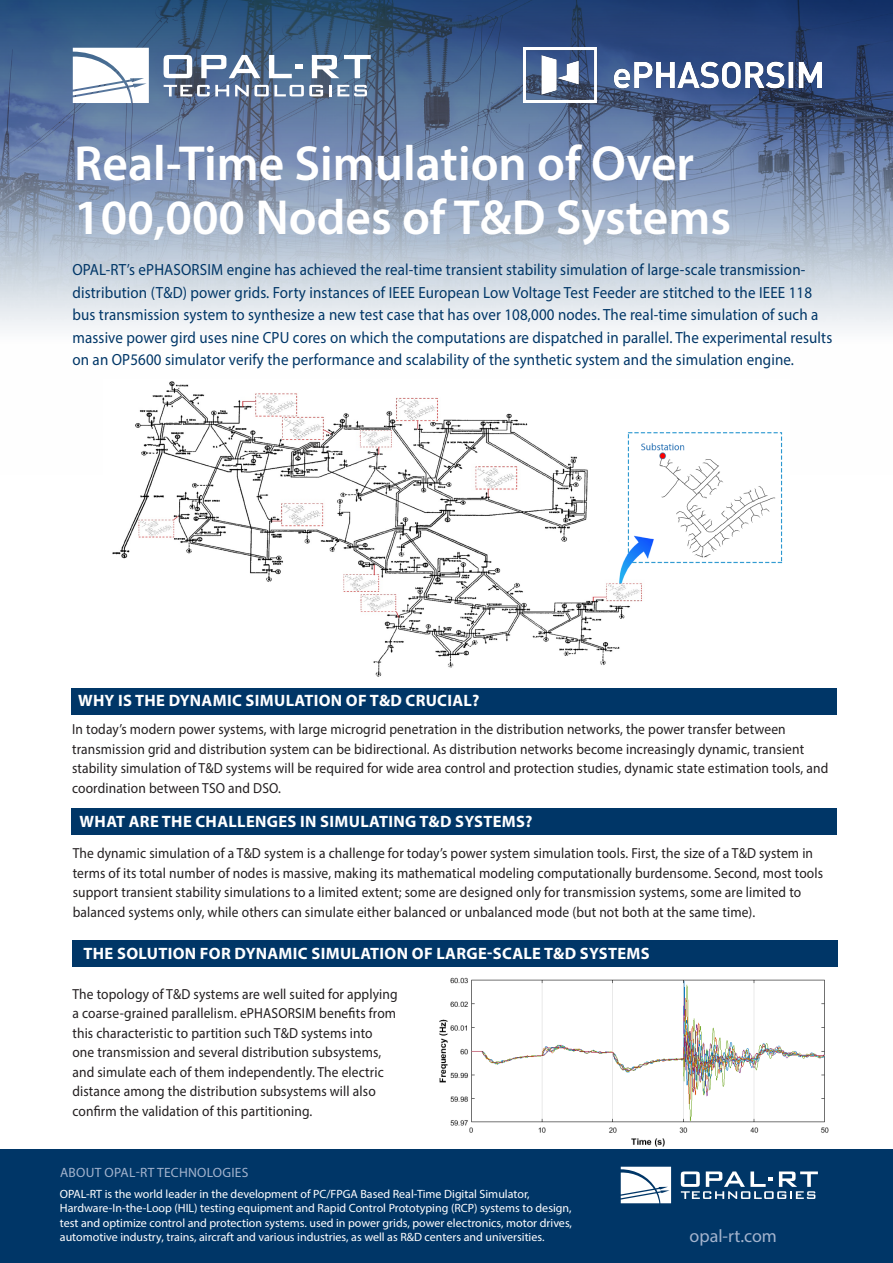
<style>
.page{position:relative;width:893px;height:1263px;background:#fff}
.page>*{position:absolute;margin:0;border:0;box-sizing:border-box;transform-origin:0 0}
.t1{font:600 49.5px/54px "Myriad Pro";color:#fff}
.t2{font:18px "Myriad Pro";color:#a3b3cd}
.t3{font:700 16.5px "Myriad Pro";letter-spacing:.02em;color:#fff}
.t4{font:16.2px/22.5px "Myriad Pro";letter-spacing:.01em;color:#003667;scale:.93 1}
.t5{font:14.55px/19.5px "Myriad Pro";letter-spacing:.01em;color:#231f20;scale:.93 1}
.t6{font:13.5px "Myriad Pro";letter-spacing:.02em;color:#a3b3cd}
.t7{font:12px/14.4px "Myriad Pro";color:#fff}
</style>
<div class="page">
<img style="left:412px;top:966px;width:426px;height:180px">
<div style="left:72px;top:940px;width:766px;height:26px;background:#003667"></div>
<div style="left:71px;top:809px;width:765px;height:26px;background:#003667"></div>
<svg style="left:0;top:0;width:893px;height:330px;background:#8496b2"></svg>
<svg style="left:73px;top:48px;width:76px;height:55px"></svg>
<svg style="left:164px;top:55px;width:28px;height:23px"></svg>
<svg style="left:201px;top:55px;width:59px;height:23px"></svg>
<svg style="left:269px;top:55px;width:34px;height:23px"></svg>
<svg style="left:312px;top:55px;width:59px;height:23px"></svg>
<svg style="left:164px;top:85px;width:65px;height:11px"></svg>
<svg style="left:235px;top:85px;width:88px;height:11px"></svg>
<svg style="left:329px;top:85px;width:2px;height:11px"></svg>
<svg style="left:337px;top:85px;width:30px;height:11px"></svg>
<div style="left:72px;top:688px;width:765px;height:26px;background:#003667"></div>
<div style="left:0;top:1150px;width:893px;height:113px;background:#003667"></div>
<img style="left:523px;top:48px;width:298px;height:54px">
<svg style="left:621px;top:1167px;width:50px;height:36px;background:#dce3ea"></svg>
<svg style="left:681px;top:1171px;width:137px;height:28px"></svg>
<img style="left:112px;top:381px;width:671px;height:296px">
<p class="t1" style="left:74px;top:135px;width:658px">Real-Time Simulation of Over<br>100,000 Nodes of T&amp;D Systems</p>
<p class="t4" style="left:72px;top:258px;width:818px">OPAL-RT’s ePHASORSIM engine has achieved the real-time transient stability simulation of large-scale transmission&shy;distribution (T&amp;D) power grids. Forty instances of IEEE European Low Voltage Test Feeder are stitched to the IEEE 118 bus transmission system to synthesize a new test case that has over 108,000 nodes. The real-time simulation of such a massive power gird uses nine CPU cores on which the computations are dispatched in parallel. The experimental results on an OP5600 simulator verify the performance and scalability of the synthetic system and the simulation engine.</p>
<p class="t3" style="left:78px;top:690px;width:403px">WHY IS THE DYNAMIC SIMULATION OF T&amp;D CRUCIAL?</p>
<p class="t5" style="left:72px;top:719px;width:815px">In today’s modern power systems, with large microgrid penetration in the distribution networks, the power transfer between transmission grid and distribution system can be bidirectional. As distribution networks become increasingly dynamic, transient stability simulation of T&amp;D systems will be required for wide area control and protection studies, dynamic state estimation tools, and coordination between TSO and DSO.</p>
<p class="t3" style="left:80px;top:810px;width:454px">WHAT ARE THE CHALLENGES IN SIMULATING T&amp;D SYSTEMS?</p>
<p class="t5" style="left:73px;top:843px;width:808px">The dynamic simulation of a T&amp;D system is a challenge for today’s power system simulation tools. First, the size of a T&amp;D system in terms of its total number of nodes is massive, making its mathematical modeling computationally burdensome. Second, most tools support transient stability simulations to a limited extent; some are designed only for transmission systems, some are limited to balanced systems only, while others can simulate either balanced or unbalanced mode (but not both at the same time).</p>
<p class="t3" style="left:84px;top:942px;width:568px">THE SOLUTION FOR DYNAMIC SIMULATION OF LARGE-SCALE T&amp;D SYSTEMS</p>
<p class="t5" style="left:72px;top:984px;width:351px">The topology of T&amp;D systems are well suited for applying a coarse-grained parallelism. ePHASORSIM benefits from this characteristic to partition such T&amp;D systems into one transmission and several distribution subsystems, and simulate each of them independently. The electric distance among the distribution subsystems will also confirm the validation of this partitioning.</p>
<p class="t6" style="left:60px;top:1164px;width:190px">ABOUT OPAL-RT TECHNOLOGIES</p>
<p class="t7" style="left:60px;top:1186px;width:514px">OPAL-RT is the world leader in the development of PC/FPGA Based Real-Time Digital Simulator, Hardware-In-the-Loop (HIL) testing equipment and Rapid Control Prototyping (RCP) systems to design, test and optimize control and protection systems. used in power grids, power electronics, motor drives, automotive industry, trains, aircraft and various industries, as well as R&amp;D centers and universities.</p>
<p class="t2" style="left:690px;top:1225px;width:89px">opal-rt.com</p>
</div>
